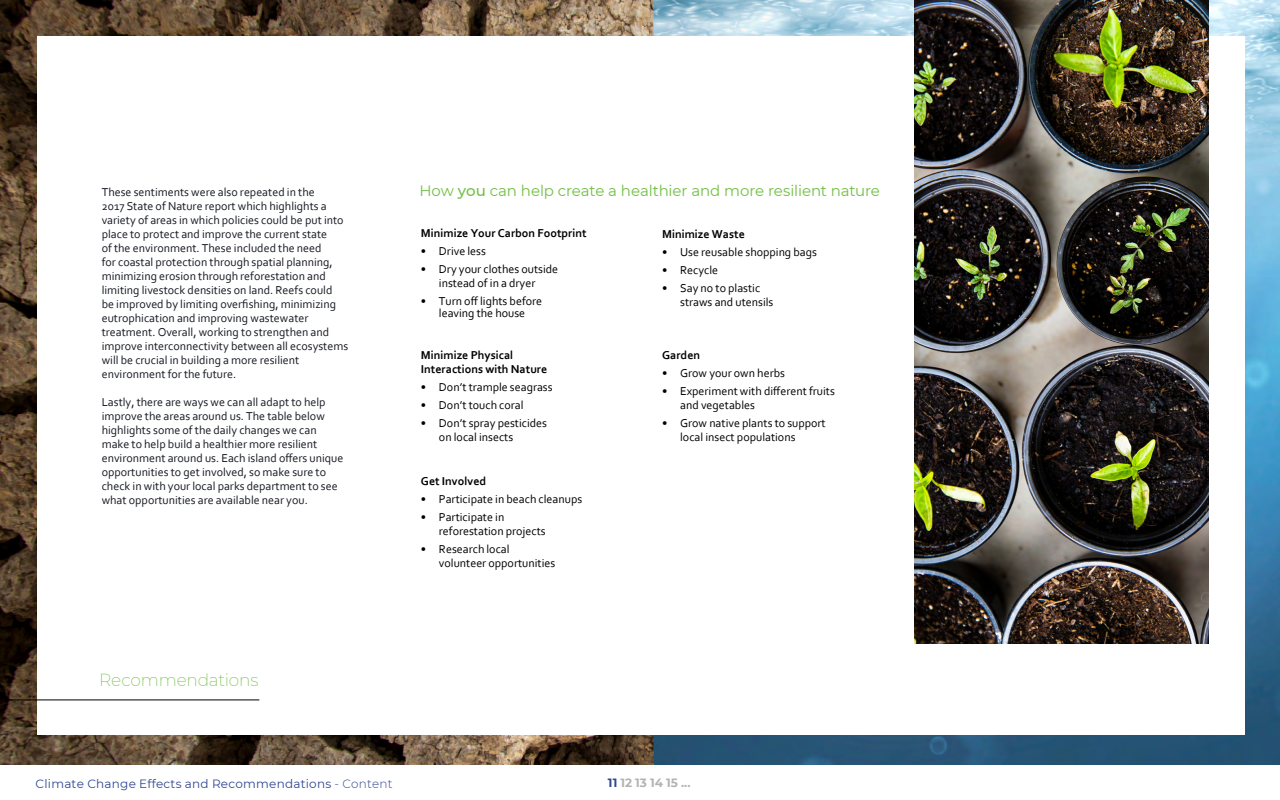
<style>
.page{position:relative;width:1280px;height:800px;background:#fff}
.page>*{position:absolute;margin:0;border:0;box-sizing:border-box;transform-origin:0 0}
.t1{font:200 17px "Montserrat";letter-spacing:-.01em;color:#72bf44}
.t2{font:15px "Montserrat";letter-spacing:-.01em;color:#72bf44}
.t3{font:12px/14px "Corbel";color:#171a23}
.t4{font:12px/14px "Corbel";color:#000}
.t5{font:700 12px/14px "Corbel";color:#000}
.t6{font:12px "Montserrat";letter-spacing:.02em;color:#304792}
.t7{font:700 12px "Montserrat";color:#b3b3b3}
.s1{font-weight:500}
.s2{font-weight:300}
.s3{color:#304792}
</style>
<div class="page">
<img style="left:0;top:0;width:1280px;height:765px">
<div style="left:37px;top:36px;width:1208px;height:699px;background:#fff"></div>
<hr style="left:0;top:699px;width:259px;height:1px;background:#000">
<img style="left:914px;top:0;width:294px;height:644px">
<p class="t3" style="left:102px;top:185px;width:248px">These sentiments were also repeated in the<br>2017 State of Nature report which highlights a variety of areas in which policies could be put into place to protect and improve the current state<br>of the environment. These included the need<br>for coastal protection through spatial planning, minimizing erosion through reforestation and limiting livestock densities on land. Reefs could<br>be improved by limiting overfishing, minimizing eutrophication and improving wastewater treatment. Overall, working to strengthen and improve interconnectivity between all ecosystems will be crucial in building a more resilient environment for the future.</p>
<p class="t3" style="left:102px;top:395px;width:243px">Lastly, there are ways we can all adapt to help improve the areas around us. The table below highlights some of the daily changes we can make to help build a healthier more resilient environment around us. Each island offers unique opportunities to get involved, so make sure to check in with your local parks department to see what opportunities are available near you.</p>
<h1 class="t1" style="left:99px;top:669px;width:161px">Recommendations</h1>
<p class="t2" style="left:419px;top:180px;width:462px">How <span class="s1">you</span> can help create a healthier and more resilient nature</p>
<p class="t5" style="left:421px;top:226px;width:167px">Minimize Your Carbon Footprint</p>
<p class="t4" style="left:421px;top:244px;width:66px">• Drive less</p>
<p class="t4" style="left:421px;top:262px;width:139px;text-align:center">• Dry your clothes outside instead of in a dryer</p>
<p class="t4" style="left:421px;top:295px;width:123px;line-height:12px;text-align:center">• Turn off lights before leaving the house</p>
<p class="t5" style="left:421px;top:347px;width:128px">Minimize Physical<br>Interactions with Nature</p>
<p class="t4" style="left:421px;top:379px;width:133px">• Don’t trample seagrass</p>
<p class="t4" style="left:421px;top:397px;width:104px">• Don’t touch coral</p>
<p class="t4" style="left:439px;top:415px;width:110px;text-indent:-18px">• Don’t spray pesticides on local insects</p>
<p class="t5" style="left:421px;top:473px;width:67px">Get Involved</p>
<p class="t4" style="left:421px;top:491px;width:163px">• Participate in beach cleanups</p>
<p class="t4" style="left:439px;top:509px;width:108px;text-indent:-18px">• Participate in reforestation projects</p>
<p class="t4" style="left:439px;top:541px;width:118px;text-indent:-18px">• Research local volunteer opportunities</p>
<p class="t5" style="left:662px;top:227px;width:84px">Minimize Waste</p>
<p class="t4" style="left:662px;top:245px;width:156px">• Use reusable shopping bags</p>
<p class="t4" style="left:662px;top:263px;width:58px">• Recycle</p>
<p class="t4" style="left:680px;top:281px;width:95px;text-indent:-18px">• Say no to plastic straws and utensils</p>
<p class="t5" style="left:662px;top:348px;width:39px">Garden</p>
<p class="t4" style="left:662px;top:366px;width:124px">• Grow your own herbs</p>
<p class="t4" style="left:680px;top:384px;width:156px;text-indent:-18px">• Experiment with different fruits and vegetables</p>
<p class="t4" style="left:680px;top:416px;width:147px;text-indent:-18px">• Grow native plants to support local insect populations</p>
<p class="t6" style="left:36px;top:775px;width:359px">Climate Change Effects and Recommendations <span class="s2">- Content</span></p>
<p class="t7" style="left:608px;top:774px;width:84px"><span class="s3">11</span> 12 13 14 15 ...</p>
</div>
